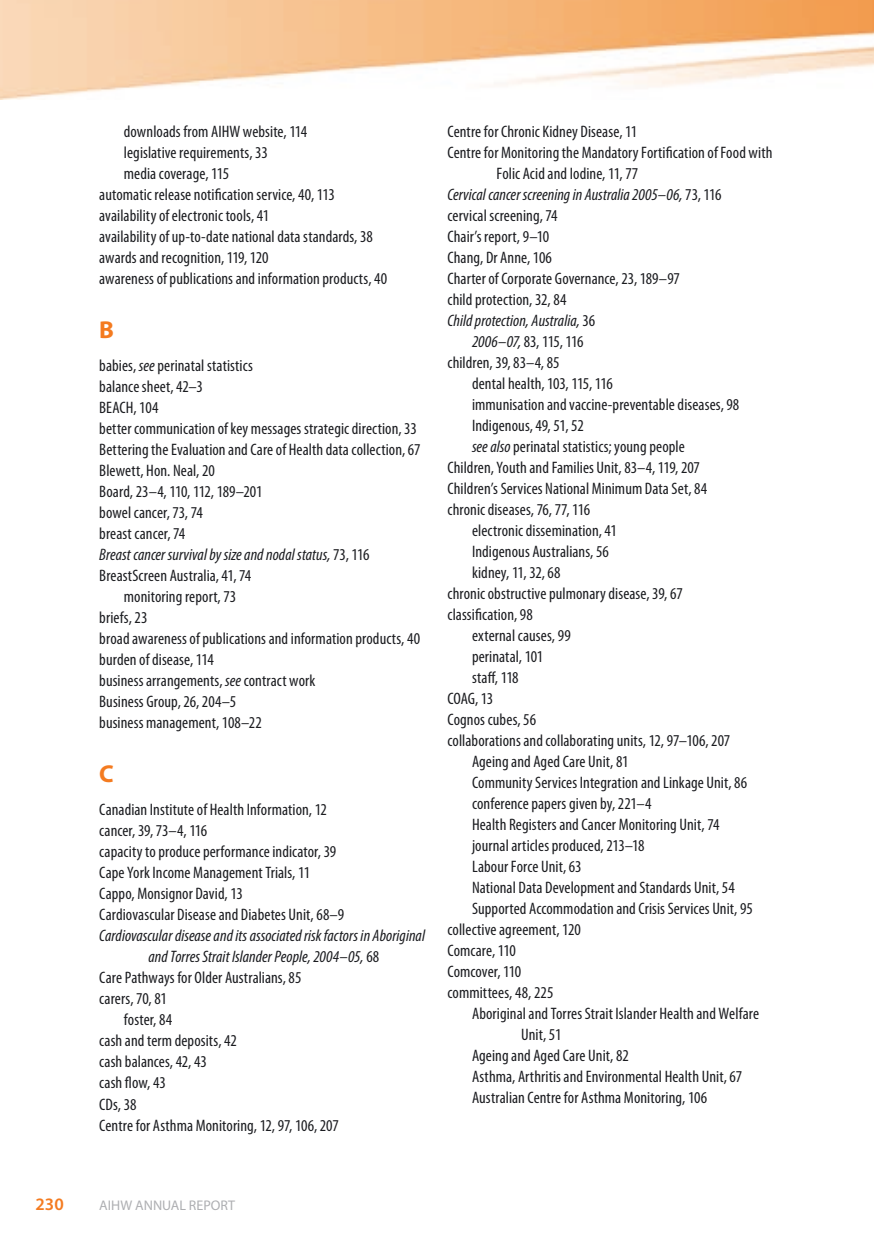
<style>
.page{position:relative;width:874px;height:1241px;background:#fff}
.page>*{position:absolute;margin:0;border:0;box-sizing:border-box;transform-origin:0 0}
.t1{font:700 24.5px "Myriad Pro";color:#f47b20}
.t2{font:600 17.5px "Myriad Pro";color:#f47b20}
.t3{font:condensed 16.62px/21px "Myriad Pro";letter-spacing:.005em;color:#1b1c20}
.t4{font:italic condensed 16.62px "Myriad Pro";color:#1b1c20}
.t5{font:14px "Myriad Pro";color:#aeafb2}
.s1{font-style:italic}
.s2{font-style:normal}
</style>
<div class="page">
<img style="left:0;top:0;width:873px;height:99px">
<p class="t3" style="left:124px;top:120px;width:185px">downloads from AIHW website, 114</p>
<p class="t3" style="left:124px;top:141px;width:145px">legislative requirements, 33</p>
<p class="t3" style="left:124px;top:162px;width:107px">media coverage, 115</p>
<p class="t3" style="left:99px;top:183px;width:237px">automatic release notification service, 40, 113</p>
<p class="t3" style="left:99px;top:204px;width:171px">availability of electronic tools, 41</p>
<p class="t3" style="left:99px;top:225px;width:275px">availability of up-to-date national data standards, 38</p>
<p class="t3" style="left:99px;top:246px;width:171px">awards and recognition, 119, 120</p>
<p class="t3" style="left:99px;top:267px;width:289px">awareness of publications and information products, 40</p>
<h1 class="t1" style="left:99px;top:313px;width:16px">B</h1>
<p class="t3" style="left:99px;top:354px;width:155px">babies, <span class="s1">see</span> perinatal statistics</p>
<p class="t3" style="left:99px;top:375px;width:105px">balance sheet, 42–3</p>
<p class="t3" style="left:99px;top:396px;width:61px">BEACH, 104</p>
<p class="t3" style="left:99px;top:417px;width:319px">better communication of key messages strategic direction, 33</p>
<p class="t3" style="left:99px;top:438px;width:322px">Bettering the Evaluation and Care of Health data collection, 67</p>
<p class="t3" style="left:99px;top:459px;width:117px">Blewett, Hon. Neal, 20</p>
<p class="t3" style="left:99px;top:480px;width:165px">Board, 23–4, 110, 112, 189–201</p>
<p class="t3" style="left:99px;top:501px;width:105px">bowel cancer, 73, 74</p>
<p class="t3" style="left:99px;top:522px;width:87px">breast cancer, 74</p>
<p class="t4" style="left:99px;top:544px;width:271px">Breast cancer survival by size and nodal status, <span class="s2">73, 116</span></p>
<p class="t3" style="left:99px;top:564px;width:153px">BreastScreen Australia, 41, 74</p>
<p class="t3" style="left:124px;top:585px;width:114px">monitoring report, 73</p>
<p class="t3" style="left:99px;top:606px;width:50px">briefs, 23</p>
<p class="t3" style="left:99px;top:627px;width:322px">broad awareness of publications and information products, 40</p>
<p class="t3" style="left:99px;top:648px;width:116px">burden of disease, 114</p>
<p class="t3" style="left:99px;top:669px;width:217px">business arrangements, <span class="s1">see</span> contract work</p>
<p class="t3" style="left:99px;top:690px;width:138px">Business Group, 26, 204–5</p>
<p class="t3" style="left:99px;top:711px;width:164px">business management, 108–22</p>
<h1 class="t1" style="left:99px;top:757px;width:16px">C</h1>
<p class="t3" style="left:99px;top:799px;width:246px">Canadian Institute of Health Information, 12 cancer, 39, 73–4, 116<br>capacity to produce performance indicator, 39<br>Cape York Income Management Trials, 11<br>Cappo, Monsignor David, 13<br>Cardiovascular Disease and Diabetes Unit, 68–9</p>
<p class="t4" style="left:99px;top:925px;width:327px">Cardiovascular disease and its associated risk factors in Aboriginal</p>
<p class="t4" style="left:148px;top:946px;width:232px">and Torres Strait Islander People, 2004–05, <span class="s2">68</span></p>
<p class="t3" style="left:99px;top:967px;width:203px">Care Pathways for Older Australians, 85</p>
<p class="t3" style="left:99px;top:988px;width:69px">carers, 70, 81</p>
<p class="t3" style="left:124px;top:1009px;width:50px">foster, 84</p>
<p class="t3" style="left:99px;top:1030px;width:139px">cash and term deposits, 42</p>
<p class="t3" style="left:99px;top:1051px;width:109px">cash balances, 42, 43</p>
<p class="t3" style="left:99px;top:1072px;width:68px">cash flow, 43</p>
<p class="t3" style="left:99px;top:1093px;width:39px">CDs, 38</p>
<p class="t3" style="left:99px;top:1114px;width:241px">Centre for Asthma Monitoring, 12, 97, 106, 207</p>
<p class="t3" style="left:447px;top:120px;width:191px">Centre for Chronic Kidney Disease, 11</p>
<p class="t3" style="left:447px;top:141px;width:326px">Centre for Monitoring the Mandatory Fortification of Food with</p>
<p class="t3" style="left:496px;top:162px;width:143px">Folic Acid and Iodine, 11, 77</p>
<p class="t4" style="left:447px;top:184px;width:275px">Cervical cancer screening in Australia 2005–06, <span class="s2">73, 116</span></p>
<p class="t3" style="left:447px;top:204px;width:112px">cervical screening, 74</p>
<p class="t3" style="left:447px;top:225px;width:103px">Chair’s report, 9–10</p>
<p class="t3" style="left:447px;top:246px;width:106px">Chang, Dr Anne, 106</p>
<p class="t3" style="left:447px;top:267px;width:234px">Charter of Corporate Governance, 23, 189–97</p>
<p class="t3" style="left:447px;top:288px;width:120px">child protection, 32, 84</p>
<p class="t4" style="left:447px;top:310px;width:149px">Child protection, Australia, <span class="s2">36</span></p>
<p class="t3" style="left:472px;top:330px;width:113px"><span class="s1">2006–07,</span> 83, 115, 116</p>
<p class="t3" style="left:447px;top:351px;width:114px">children, 39, 83–4, 85</p>
<p class="t3" style="left:472px;top:372px;width:142px">dental health, 103, 115, 116</p>
<p class="t3" style="left:472px;top:393px;width:269px">immunisation and vaccine-preventable diseases, 98</p>
<p class="t3" style="left:472px;top:414px;width:113px">Indigenous, 49, 51, 52</p>
<p class="t3" style="left:472px;top:435px;width:214px"><span class="s1">see also</span> perinatal statistics; young people</p>
<p class="t3" style="left:447px;top:456px;width:254px">Children, Youth and Families Unit, 83–4, 119, 207</p>
<p class="t3" style="left:447px;top:477px;width:261px">Children’s Services National Minimum Data Set, 84</p>
<p class="t3" style="left:447px;top:498px;width:144px">chronic diseases, 76, 77, 116</p>
<p class="t3" style="left:472px;top:519px;width:146px">electronic dissemination, 41</p>
<p class="t3" style="left:472px;top:540px;width:138px">Indigenous Australians, 56</p>
<p class="t3" style="left:472px;top:561px;width:90px">kidney, 11, 32, 68</p>
<p class="t3" style="left:447px;top:582px;width:237px">chronic obstructive pulmonary disease, 39, 67</p>
<p class="t3" style="left:447px;top:603px;width:87px">classification, 98</p>
<p class="t3" style="left:472px;top:624px;width:100px">external causes, 99</p>
<p class="t3" style="left:472px;top:645px;width:73px">perinatal, 101</p>
<p class="t3" style="left:472px;top:666px;width:48px">staff, 118</p>
<p class="t3" style="left:447px;top:687px;width:47px">COAG, 13</p>
<p class="t3" style="left:447px;top:708px;width:90px">Cognos cubes, 56</p>
<p class="t3" style="left:447px;top:729px;width:284px">collaborations and collaborating units, 12, 97–106, 207</p>
<p class="t3" style="left:472px;top:750px;width:158px">Ageing and Aged Care Unit, 81</p>
<p class="t3" style="left:472px;top:771px;width:276px">Community Services Integration and Linkage Unit, 86</p>
<p class="t3" style="left:472px;top:792px;width:181px">conference papers given by, 221–4</p>
<p class="t3" style="left:472px;top:813px;width:249px">Health Registers and Cancer Monitoring Unit, 74</p>
<p class="t3" style="left:472px;top:834px;width:174px">journal articles produced, 213–18</p>
<p class="t3" style="left:472px;top:855px;width:111px">Labour Force Unit, 63</p>
<p class="t3" style="left:472px;top:876px;width:264px">National Data Development and Standards Unit, 54</p>
<p class="t3" style="left:472px;top:897px;width:282px">Supported Accommodation and Crisis Services Unit, 95</p>
<p class="t3" style="left:447px;top:918px;width:135px">collective agreement, 120</p>
<p class="t3" style="left:447px;top:939px;width:70px">Comcare, 110</p>
<p class="t3" style="left:447px;top:960px;width:75px">Comcover, 110</p>
<p class="t3" style="left:447px;top:981px;width:107px">committees, 48, 225</p>
<p class="t3" style="left:472px;top:1002px;width:288px">Aboriginal and Torres Strait Islander Health and Welfare</p>
<p class="t3" style="left:521px;top:1023px;width:42px">Unit, 51</p>
<p class="t3" style="left:472px;top:1044px;width:158px">Ageing and Aged Care Unit, 82</p>
<p class="t3" style="left:472px;top:1065px;width:271px">Asthma, Arthritis and Environmental Health Unit, 67</p>
<p class="t3" style="left:472px;top:1086px;width:236px">Australian Centre for Asthma Monitoring, 106</p>
<p class="t2" style="left:36px;top:1192px;width:30px">230</p>
<p class="t5" style="left:99px;top:1196px;width:137px">AIHW ANNUAL REPORT</p>
</div>
